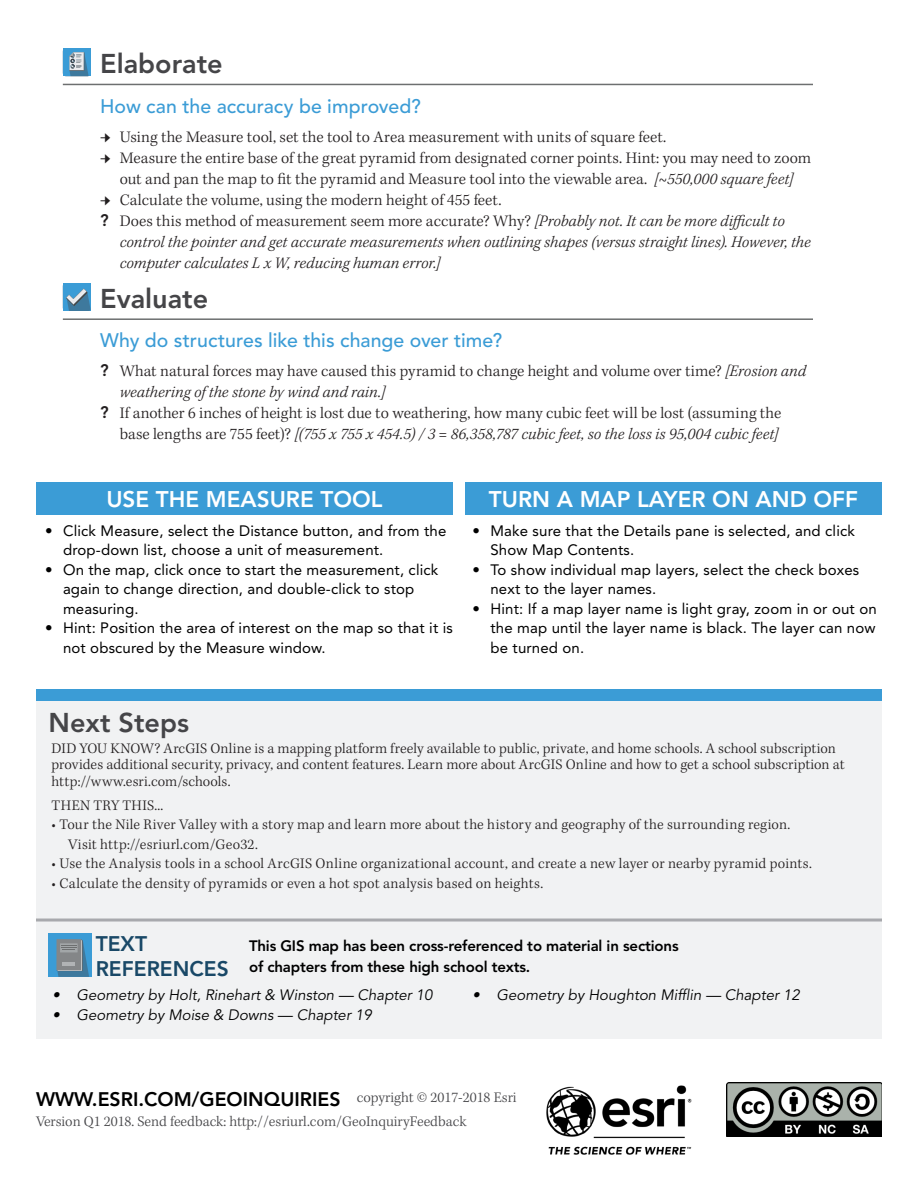
<style>
.page{position:relative;width:918px;height:1188px;background:#fff}
.page>*{position:absolute;margin:0;border:0;box-sizing:border-box;transform-origin:0 0}
.Content_Head{font:800 27px "Avenir LT Std";color:#454548}
.Next_Steps{font:800 27px "Avenir LT Std";color:#454548}
.t1{font:800 22.5px "Avenir LT Std";color:#fff}
.t2{font:800 21px/25.2px "Avenir LT Std";color:#194867}
.Content_Subhead{font:500 19.5px "Avenir LT Std";color:#3b9cd6}
.t3{font:800 19.5px "Avenir LT Std";color:#000}
.t4{font:300 16.5px/21px "Kepler Std";letter-spacing:.005em;color:#231f20}
.t5{font:italic 300 16.5px/21px "Kepler Std";letter-spacing:.005em;color:#231f20}
.Kepler_bullet_pp{font:300 15px/16.5px "Kepler Std";letter-spacing:.01em;color:#231f20}
.t6{font:15px/19.5px "Avenir LT Std";letter-spacing:.01em;color:#000}
.t7{font:italic 15px "Avenir LT Std";color:#000}
.Content_Head-2{font:800 15px/21px "Avenir LT Std";letter-spacing:-.01em;color:#000}
.Content_Head-3{font:300 15px "Kepler Std";color:#454548}
.s1{font-style:italic}
.s2{font-family:"Avenir LT Std";font-weight:800;font-style:normal}
.s3{font-style:normal}
.s4{font-family:"Avenir LT Std";font-weight:800}
</style>
<div class="page">
<div style="left:36px;top:689px;width:846px;height:350px;background:#f1f2f3"></div>
<div style="left:36px;top:689px;width:846px;height:12px;background:#3b9cd6"></div>
<img style="left:546px;top:1085px;width:146px;height:70px">
<img style="left:726px;top:1082px;width:156px;height:55px">
<div style="left:465px;top:482px;width:417px;height:32px;background:#3b9cd6"></div>
<div style="left:36px;top:482px;width:417px;height:32px;background:#3b9cd6"></div>
<hr style="left:36px;top:919px;width:846px;height:3px;background:#a8a9ad">
<div style="left:48px;top:934px;width:43px;height:43px;background:#3b9cd6"></div>
<hr style="left:81px;top:939px;width:1px;height:31px;background:#383b3d">
<div style="left:56px;top:939px;width:25px;height:31px;background:#778994"></div>
<svg style="left:56px;top:940px;width:33px;height:37px"></svg>
<hr style="left:63px;top:84px;width:750px;height:1px;background:#6d6f70">
<div style="left:63px;top:48px;width:28px;height:28px;background:#3b9cd6"></div>
<svg style="left:69px;top:52px;width:20px;height:24px"></svg>
<hr style="left:63px;top:318px;width:750px;height:2px;background:#6d6f70">
<div style="left:63px;top:283px;width:28px;height:28px;background:#3b9cd6"></div>
<svg style="left:66px;top:288px;width:25px;height:23px"></svg>
<p class="Content_Head" style="left:100px;top:48px;width:124px">Elaborate</p>
<p class="Content_Subhead" style="left:100px;top:95px;width:322px">How can the accuracy be improved?</p>
<p class="t4" style="left:120px;top:127px;width:548px">Using the Measure tool, set the tool to Area measurement with units of square feet.</p>
<p class="t4" style="left:120px;top:148px;width:693px">Measure the entire base of the great pyramid from designated corner points. Hint: you may need to zoom out and pan the map to fit the pyramid and Measure tool into the viewable area. <span class="s1">[~550,000 square feet]</span></p>
<p class="t4" style="left:120px;top:190px;width:383px">Calculate the volume, using the modern height of 455 feet.</p>
<p class="t5" style="left:120px;top:211px;width:693px;text-indent:-20px"><span class="s2">?</span> <span class="s3">Does this method of measurement seem more accurate? Why?</span> [Probably not. It can be more difficult to control the pointer and get accurate measurements when outlining shapes (versus straight lines). However, the computer calculates L x W, reducing human error.]</p>
<p class="Content_Head" style="left:100px;top:283px;width:110px">Evaluate</p>
<p class="Content_Subhead" style="left:100px;top:329px;width:403px">Why do structures like this change over time?</p>
<p class="t4" style="left:120px;top:361px;width:688px;text-indent:-19px"><span class="s4">?</span> What natural forces may have caused this pyramid to change height and volume over time? <span class="s1">[Erosion and weathering of the stone by wind and rain.]</span></p>
<p class="t4" style="left:100px;top:403px;width:683px;text-align:right"><span class="s4">?</span> If another 6 inches of height is lost due to weathering, how many cubic feet will be lost (assuming the base lengths are 755 feet)? <span class="s1">[(755 x 755 x 454.5) / 3 = 86,358,787 cubic feet, so the loss is 95,004 cubic feet]</span></p>
<p class="t1" style="left:106px;top:486px;width:278px">USE THE MEASURE TOOL</p>
<p class="t1" style="left:489px;top:486px;width:371px">TURN A MAP LAYER ON AND OFF</p>
<p class="t6" style="left:63px;top:521px;width:385px;text-indent:-18px">• Click Measure, select the Distance button, and from the drop-down list, choose a unit of measurement.</p>
<p class="t6" style="left:63px;top:560px;width:377px;text-indent:-18px">• On the map, click once to start the measurement, click again to change direction, and double-click to stop measuring.</p>
<p class="t6" style="left:63px;top:618px;width:391px;text-indent:-18px">• Hint: Position the area of interest on the map so that it is not obscured by the Measure window.</p>
<p class="t6" style="left:490px;top:521px;width:366px;text-indent:-18px">• Make sure that the Details pane is selected, and click<br>Show Map Contents.</p>
<p class="t6" style="left:490px;top:560px;width:370px;text-indent:-18px">• To show individual map layers, select the check boxes next to the layer names.</p>
<p class="t6" style="left:490px;top:599px;width:388px;text-align:justify;text-indent:-18px">• Hint: If a map layer name is light gray, zoom in or out on the map until the layer name is black. The layer can now be turned on.</p>
<p class="Next_Steps" style="left:49px;top:707px;width:142px">Next Steps</p>
<p class="Kepler_bullet_pp" style="left:52px;top:740px;width:795px">DID YOU KNOW? ArcGIS Online is a mapping platform freely available to public, private, and home schools. A school subscription provides additional security, privacy, and content features. Learn more about ArcGIS Online and how to get a school subscription at http://www.esri.com/schools.</p>
<p class="Kepler_bullet_pp" style="left:52px;top:797px;width:113px">THEN TRY THIS...</p>
<p class="Kepler_bullet_pp" style="left:68px;top:815px;width:724px;line-height:19.5px;text-indent:-16px">• Tour the Nile River Valley with a story map and learn more about the history and geography of the surrounding region.<br>Visit http://esriurl.com/Geo32.</p>
<p class="Kepler_bullet_pp" style="left:52px;top:856px;width:762px">• Use the Analysis tools in a school ArcGIS Online organizational account, and create a new layer or nearby pyramid points.</p>
<p class="Kepler_bullet_pp" style="left:52px;top:876px;width:493px">• Calculate the density of pyramids or even a hot spot analysis based on heights.</p>
<p class="t2" style="left:96px;top:931px;width:134px">TEXT<br>REFERENCES</p>
<p class="Content_Head-2" style="left:249px;top:935px;width:431px">This GIS map has been cross-referenced to material in sections of chapters from these high school texts.</p>
<p class="t7" style="left:52px;top:987px;width:382px">• Geometry by Holt, Rinehart &amp; Winston — Chapter 10</p>
<p class="t7" style="left:52px;top:1006px;width:321px">• Geometry by Moise &amp; Downs — Chapter 19</p>
<p class="t7" style="left:473px;top:987px;width:329px">• Geometry by Houghton Mifflin — Chapter 12</p>
<p class="t3" style="left:36px;top:1088px;width:306px">WWW.ESRI.COM/GEOINQUIRIES</p>
<p class="Content_Head-3" style="left:36px;top:1113px;width:432px">Version Q1 2018. Send feedback: http://esriurl.com/GeoInquiryFeedback</p>
<p class="Content_Head-3" style="left:357px;top:1089px;width:161px">copyright © 2017-2018 Esri</p>
</div>
